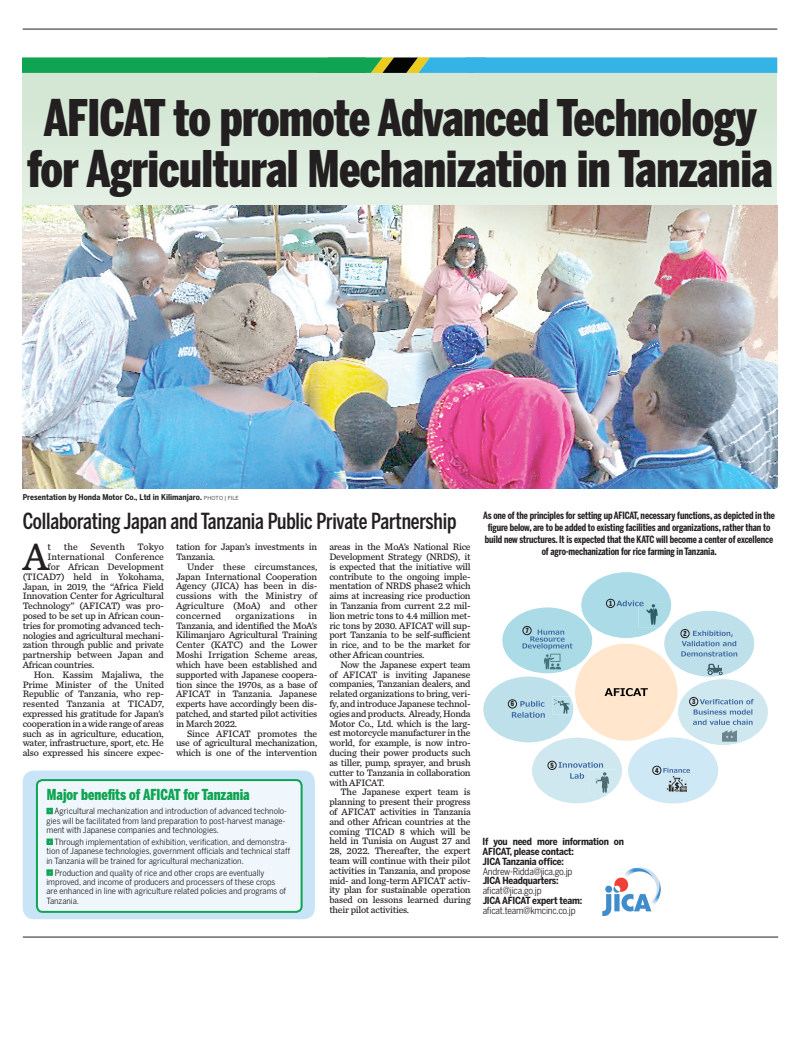
<style>
.page{position:relative;width:800px;height:1038px;background:#fff}
.page>*{position:absolute;margin:0;border:0;box-sizing:border-box;transform-origin:0 0}
.TC_TheBeat_coverhead{font:900 50px/51px "Benton Sans Comp";letter-spacing:-.01em;color:#231f20;text-align:center}
.TC_compact_text{font:39.5px "Chronicle Text G4";color:#231f20}
.TC_TheBeat_coverhead-2{font:500 22px "Benton Sans Comp";letter-spacing:-.01em;color:#231f20}
.TC_utility_headline{font:900 15px "Benton Sans Comp";color:#0fa451}
.TC_utility_headline-2{font:700 10px/12px "Benton Sans Comp";letter-spacing:-.01em;color:#231f20;text-align:center}
.TC_compact_text-2{font:9.8px/9.8px "Chronicle Text G4";letter-spacing:-.02em;color:#231f20;text-align:justify}
.TC_compact_text-3{font:700 9.8px/9.8px "Benton Sans Cond";letter-spacing:-.02em;color:#231f20}
.TC_compact_text-4{font:9.8px/9.8px "Benton Sans Cond";letter-spacing:-.02em;color:#231f20}
.TC_compact_text-5{font:9.8px "Chronicle Text G4";color:#231f20}
.TC_compact_text-6{font:9.8px "Chronicle Text G4";letter-spacing:.015em;color:#231f20}
.TC_compact_text-7{font:9.8px "Chronicle Text G4";letter-spacing:.01em;color:#231f20}
.TC_utility_body{font:8.5px/9.2px "Benton Sans Cond";color:#231f20;scale:1.05 1}
.TC_caption{font:700 8px "Benton Sans Cond";color:#231f20}
.TC_utility_headline-3{font:900 7px "Benton Sans Comp";color:#231f20}
.s1{font-family:"Benton Sans";font-weight:400;font-size:5.5px}
.s2{font-weight:700}
</style>
<div class="page">
<div style="left:23px;top:58px;width:754px;height:405px;background:#d3e7d4"></div>
<hr style="left:23px;top:29px;width:754px;height:1px;background:#231f20">
<hr style="left:23px;top:936px;width:755px;height:1px;background:#231f20">
<svg style="left:22px;top:58px;width:755px;height:15px;background:#27a793"></svg>
<div style="left:23px;top:770px;width:292px;height:149px;background:#c8e4f6;border-radius:11px"></div>
<div style="left:37px;top:780px;width:264px;height:131px;background:#eff7fc;border-radius:6px"></div>
<div style="left:36px;top:779px;width:266px;height:133px;border:2px solid #0fa451;border-radius:6px"></div>
<img style="left:602px;top:867px;width:58px;height:48px">
<svg style="left:483px;top:572px;width:285px;height:232px"></svg>
<img style="left:23px;top:205px;width:754px;height:283px">
<svg style="left:46px;top:807px;width:7px;height:7px"></svg>
<svg style="left:46px;top:838px;width:7px;height:7px"></svg>
<svg style="left:46px;top:869px;width:7px;height:6px"></svg>
<div style="left:680px;top:629px;width:9px;height:9px;border:1px solid #231f20;border-radius:50%"></div>
<div style="left:689px;top:697px;width:8px;height:9px;border:1px solid #231f20;border-radius:50%"></div>
<div style="left:652px;top:766px;width:9px;height:8px;border:1px solid #231f20;border-radius:50%"></div>
<div style="left:547px;top:761px;width:9px;height:8px;border:1px solid #231f20;border-radius:50%"></div>
<div style="left:508px;top:699px;width:8px;height:9px;border:1px solid #231f20;border-radius:50%"></div>
<div style="left:522px;top:626px;width:9px;height:9px;border:1px solid #231f20;border-radius:50%"></div>
<div style="left:606px;top:599px;width:8px;height:8px;border:1px solid #231f20;border-radius:50%"></div>
<p class="TC_TheBeat_coverhead" style="left:27px;top:92px;width:747px">AFICAT to promote Advanced Technology for Agricultural Mechanization in Tanzania</p>
<p class="TC_caption" style="left:23px;top:492px;width:217px">Presentation by Honda Motor Co., Ltd in Kilimanjaro. <span class="s1">PHOTO | FILE</span></p>
<p class="TC_TheBeat_coverhead-2" style="left:23px;top:508px;width:435px">Collaborating Japan and Tanzania Public Private Partnership</p>
<p class="TC_utility_headline-2" style="left:483px;top:509px;width:293px">As one of the principles for setting up AFICAT, necessary functions, as depicted in the figure below, are to be added to existing facilities and organizations, rather than to build new structures. It is expected that the KATC will become a center of excellence of agro-mechanization for rice farming in Tanzania.</p>
<p class="TC_compact_text-2" style="left:176px;top:541px;width:143px">tation for Japan’s investments in<br>Tanzania.</p>
<p class="TC_compact_text-2" style="left:176px;top:561px;width:143px;text-indent:11px">Under these circumstances, Japan International Cooperation Agency (JICA) has been in dis&shy;cussions with the Ministry of Agriculture (MoA) and other concerned</p>
<p class="TC_compact_text-2" style="left:329px;top:541px;width:143px">areas in the MoA’s National Rice Development Strategy (NRDS), it is expected that the initiative will contribute to the ongoing imple&shy;mentation of NRDS phase2 which aims at increasing rice production in Tanzania from current 2.2 mil&shy;lion metric tons to 4.4 million met&shy;ric tons by 2030. AFICAT will sup&shy;port Tanzania to be self-sufficient in rice, and to be the market for other African countries.</p>
<p class="TC_compact_text-2" style="left:329px;top:659px;width:143px;text-indent:11px">Now the Japanese expert team of AFICAT is inviting Japanese companies, Tanzanian dealers, and related organizations to bring, veri&shy;fy, and introduce Japanese technol&shy;ogies and products. Already, Honda Motor Co., Ltd. which is the larg&shy;est motorcycle manufacturer in the world, for example, is now intro&shy;ducing their power products such as tiller, pump, sprayer, and brush cutter to Tanzania in collaboration with AFICAT.</p>
<p class="TC_compact_text-2" style="left:329px;top:786px;width:143px;text-indent:11px">The Japanese expert team is planning to present their progress of AFICAT activities in Tanzania and other African countries at the coming TICAD 8 which will be held in Tunisia on August 27 and 28, 2022. Thereafter, the expert team will continue with their pilot activities in Tanzania, and propose mid- and long-term AFICAT activ&shy;ity plan for sustainable operation based on lessons learned during their pilot activities.</p>
<p class="TC_compact_text" style="left:23px;top:527px;width:27px">A</p>
<p class="TC_compact_text-2" style="left:48px;top:541px;width:5px">t</p>
<p class="TC_compact_text-2" style="left:64px;top:541px;width:15px">the</p>
<p class="TC_compact_text-7" style="left:90px;top:539px;width:36px">Seventh</p>
<p class="TC_compact_text-2" style="left:138px;top:541px;width:28px">Tokyo</p>
<p class="TC_compact_text-5" style="left:48px;top:549px;width:118px">International Conference</p>
<p class="TC_compact_text-2" style="left:48px;top:561px;width:118px">for African Development</p>
<p class="TC_compact_text-5" style="left:23px;top:569px;width:143px">(TICAD7) held in Yokohama,</p>
<p class="TC_compact_text-2" style="left:23px;top:581px;width:143px">Japan, in 2019, the “Africa Field</p>
<p class="TC_compact_text-2" style="left:23px;top:590px;width:143px">Innovation Center for Agricultural</p>
<p class="TC_compact_text-2" style="left:23px;top:600px;width:143px">Technology” (AFICAT) was pro-</p>
<p class="TC_compact_text-2" style="left:23px;top:610px;width:143px">posed to be set up in African coun-</p>
<p class="TC_compact_text-2" style="left:23px;top:620px;width:143px">tries for promoting advanced tech-</p>
<p class="TC_compact_text-2" style="left:23px;top:630px;width:143px">nologies and agricultural mechani-</p>
<p class="TC_compact_text-2" style="left:23px;top:639px;width:143px">zation through public and private</p>
<p class="TC_compact_text-2" style="left:23px;top:649px;width:143px">partnership between Japan and</p>
<p class="TC_compact_text-2" style="left:23px;top:659px;width:73px">African countries.</p>
<p class="TC_compact_text-2" style="left:23px;top:669px;width:143px;text-indent:11px">Hon. Kassim Majaliwa, the Prime Minister of the United Republic of Tanzania, who rep&shy;resented Tanzania at TICAD7, expressed his gratitude for Japan’s cooperation in a wide range of areas such as in agriculture, education, water, infrastructure, sport, etc. He also expressed his sincere expec-</p>
<p class="TC_utility_headline-3" style="left:609px;top:599px;width:4px">1</p>
<p class="TC_compact_text-2" style="left:176px;top:610px;width:143px;text-indent:133px">in Tanzania, and identified the MoA’s Kilimanjaro Agricultural Training Center (KATC) and the Lower Moshi Irrigation Scheme areas, which have been established and supported with Japanese coopera&shy;tion since the 1970s, as a base of AFICAT in Tanzania. Japanese experts have accordingly been dis&shy;patched, and started pilot activities in March 2022.</p>
<p class="TC_compact_text-2" style="left:176px;top:727px;width:143px;text-indent:11px">Since AFICAT promotes the use of agricultural mechanization, which is one of the intervention</p>
<p class="TC_compact_text-6" style="left:235px;top:608px;width:61px">organizations</p>
<p class="TC_utility_headline-3" style="left:525px;top:626px;width:4px">7</p>
<p class="TC_utility_headline-3" style="left:683px;top:629px;width:5px">2</p>
<p class="TC_utility_headline-3" style="left:692px;top:697px;width:5px">3</p>
<p class="TC_utility_headline-3" style="left:510px;top:699px;width:5px">6</p>
<p class="TC_utility_headline-3" style="left:550px;top:761px;width:5px">5</p>
<p class="TC_utility_headline-3" style="left:655px;top:766px;width:5px">4</p>
<p class="TC_utility_headline" style="left:47px;top:785px;width:204px">Major benefits of AFICAT for Tanzania</p>
<p class="TC_utility_body" style="left:46px;top:806px;width:230px;text-indent:8px">Agricultural mechanization and introduction of advanced technolo&shy;gies will be facilitated from land preparation to post-harvest manage&shy;ment with Japanese companies and technologies.</p>
<p class="TC_utility_body" style="left:46px;top:837px;width:234px;text-indent:8px">Through implementation of exhibition, verification, and demonstra&shy;tion of Japanese technologies, government officials and technical staff in Tanzania will be trained for agricultural mechanization.</p>
<p class="TC_utility_body" style="left:46px;top:868px;width:230px;text-indent:8px">Production and quality of rice and other crops are eventually improved, and income of producers and processers of these crops are enhanced in line with agriculture related policies and programs of Tanzania.</p>
<p class="TC_compact_text-3" style="left:482px;top:836px;width:143px">If you need more information on<br>AFICAT, please contact:</p>
<p class="TC_compact_text-3" style="left:482px;top:856px;width:83px">JICA Tanzania office:</p>
<p class="TC_compact_text-4" style="left:482px;top:866px;width:91px">Andrew-Ridda@jica.go.jp<br><span class="s2">JICA Headquarters:</span></p>
<p class="TC_compact_text-4" style="left:482px;top:885px;width:60px">aficat@jica.go.jp</p>
<p class="TC_compact_text-3" style="left:482px;top:895px;width:101px">JICA AFICAT expert team:</p>
<p class="TC_compact_text-4" style="left:482px;top:905px;width:94px">aficat.team@kmcinc.co.jp</p>
</div>
